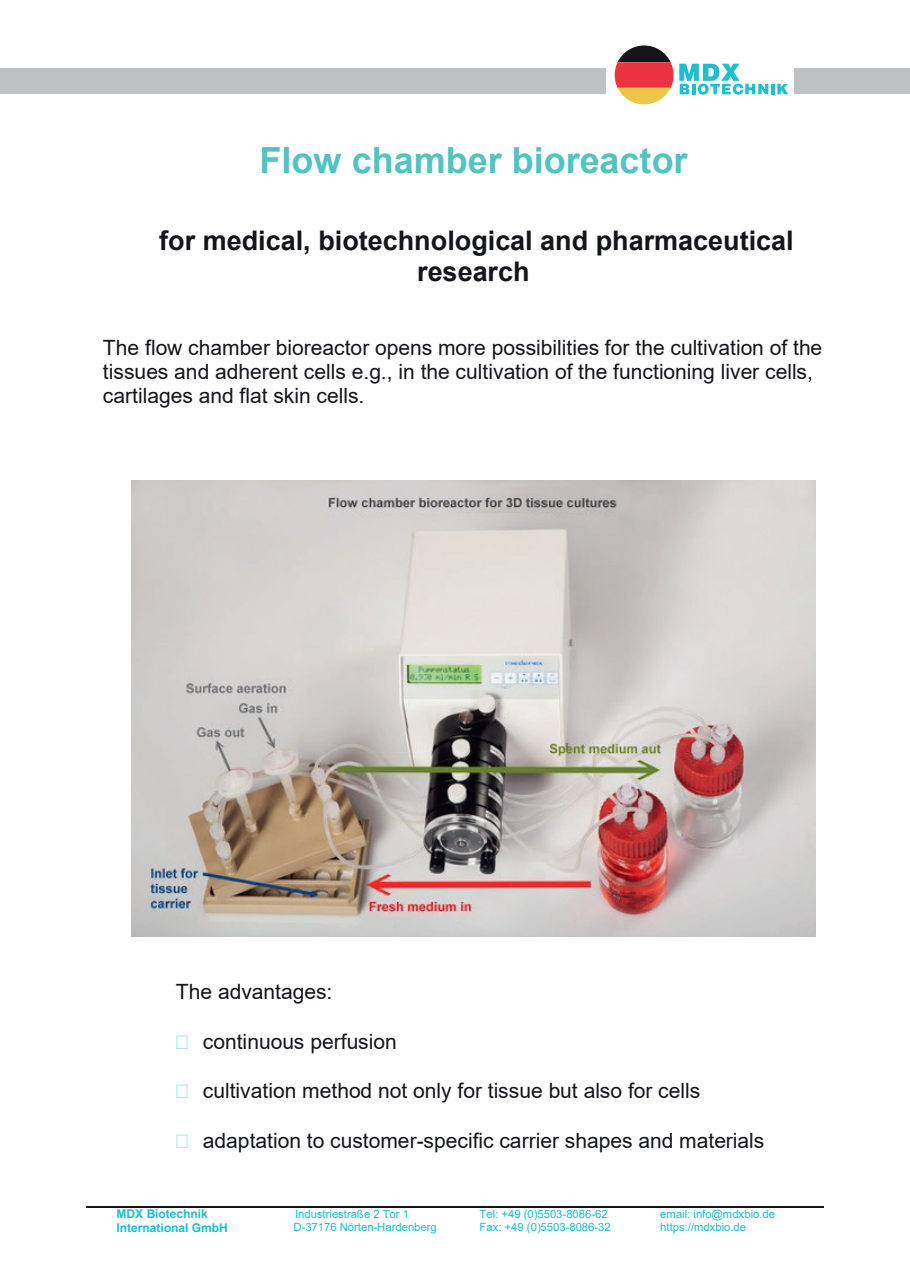
<style>
.page{position:relative;width:910px;height:1280px;background:#fff}
.page>*{position:absolute;margin:0;border:0;box-sizing:border-box;transform-origin:0 0}
.t1{font:700 36px "Arial";color:#53c3c2}
.t2{font:700 27px/30.9px "Arial";color:#13151b;text-align:center}
.t3{font:21px/24.2px "Arial";color:#13151b}
.t4{font:700 12px/13.8px "Arial";letter-spacing:-.005em;color:#1cbdd1}
.t5{font:11.4px/12.9px "Arial";color:#1cbdd1}
.s1{color:#1cbdd1}
</style>
<div class="page">
<hr style="left:86px;top:1206px;width:181px;height:1px;background:#13151b">
<hr style="left:268px;top:1206px;width:212px;height:1px;background:#13151b">
<hr style="left:481px;top:1206px;width:179px;height:1px;background:#13151b">
<hr style="left:662px;top:1206px;width:162px;height:1px;background:#13151b">
<img style="left:132px;top:480px;width:684px;height:456px">
<div style="left:0;top:68px;width:910px;height:26px;background:#c0c1c3"></div>
<div style="left:606px;top:40px;width:188px;height:68px;background:#fff"></div>
<svg style="left:615px;top:45px;width:173px;height:59px"></svg>
<h1 class="t1" style="left:260px;top:135px;width:430px">Flow chamber bioreactor</h1>
<p class="t2" style="left:159px;top:226px;width:636px">for medical, biotechnological and pharmaceutical research</p>
<p class="t3" style="left:103px;top:336px;width:721px">The flow chamber bioreactor opens more possibilities for the cultivation of the tissues and adherent cells e.g., in the cultivation of the functioning liver cells, cartilages and flat skin cells.</p>
<p class="t3" style="left:176px;top:979px;width:158px">The advantages:</p>
<p class="t3" style="left:176px;top:1029px;width:222px"><span class="s1">•</span> continuous perfusion</p>
<p class="t3" style="left:176px;top:1079px;width:526px"><span class="s1">•</span> cultivation method not only for tissue but also for cells</p>
<p class="t3" style="left:176px;top:1128px;width:590px"><span class="s1">•</span> adaptation to customer-specific carrier shapes and materials</p>
<p class="t4" style="left:116px;top:1207px;width:113px">MDX Biotechnik<br>International GmbH</p>
<p class="t5" style="left:293px;top:1207px;width:145px">Industriestraße 2 Tor 1<br>D-37176 Nörten-Hardenberg</p>
<p class="t5" style="left:480px;top:1207px;width:133px">Tel: +49 (0)5503-8086-62<br>Fax: +49 (0)5503-8086-32</p>
<p class="t5" style="left:660px;top:1207px;width:116px">email: info@mdxbio.de https://mdxbio.de</p>
</div>
